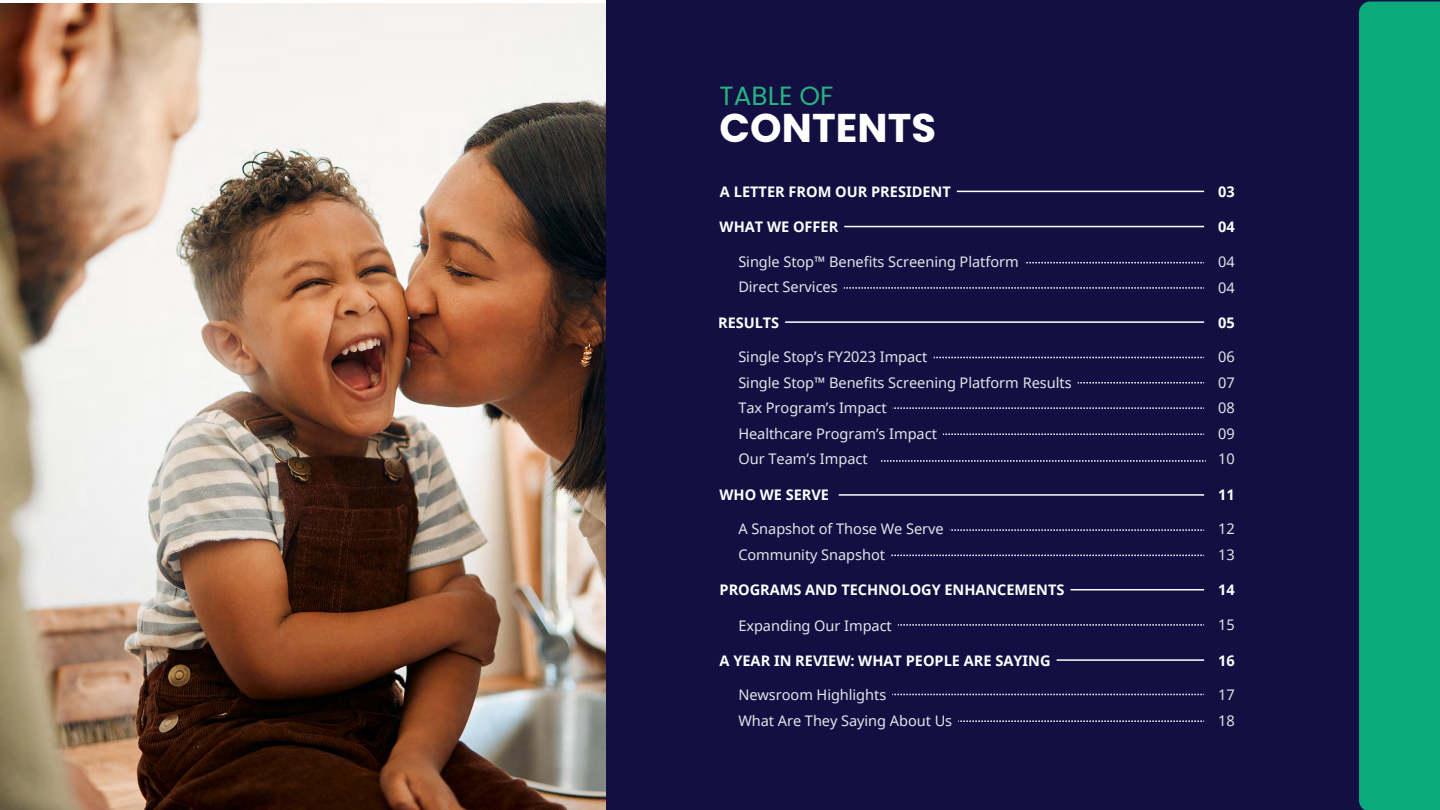
<style>
.page{position:relative;width:1440px;height:810px;background:#fff}
.page>*{position:absolute;margin:0;border:0;box-sizing:border-box;transform-origin:0 0}
.t1{font:700 40.1px "Poppins";color:#fff}
.t2{font:26.3px "Poppins";color:#27b47f}
.t3{font:14.6px/25.5px "Noto Sans";letter-spacing:-.005em;color:#e5e6e7;text-align:justify}
.t4{font:700 14.6px "Noto Sans";color:#fff}
</style>
<div class="page">
<img style="left:0;top:3px;width:606px;height:807px">
<div style="left:606px;top:0;width:834px;height:810px;background:#130f43"></div>
<hr style="left:720px;top:191px;width:484px;height:1px;background:#fff">
<hr style="left:720px;top:226px;width:484px;height:1px;background:#fff">
<hr style="left:720px;top:321px;width:484px;height:2px;background:#fff">
<div style="left:1359px;top:2px;width:81px;height:808px;background:#0baa7c"></div>
<svg style="left:720px;top:190px;width:237px;height:2px"></svg>
<div style="left:714px;top:214px;width:130px;height:26px;background:#130f43;border-radius:7px"></div>
<svg style="left:843px;top:261px;width:361px;height:28px"></svg>
<svg style="left:720px;top:321px;width:65px;height:2px"></svg>
<hr style="left:720px;top:494px;width:484px;height:2px;background:#fff">
<hr style="left:720px;top:659px;width:484px;height:2px;background:#fff">
<svg style="left:720px;top:659px;width:337px;height:2px"></svg>
<div style="left:714px;top:481px;width:125px;height:26px;background:#130f43;border-radius:7px"></div>
<svg style="left:898px;top:624px;width:306px;height:2px"></svg>
<svg style="left:892px;top:693px;width:312px;height:29px"></svg>
<hr style="left:720px;top:589px;width:484px;height:1px;background:#fff">
<svg style="left:720px;top:589px;width:351px;height:2px"></svg>
<svg style="left:891px;top:529px;width:313px;height:28px"></svg>
<svg style="left:881px;top:356px;width:325px;height:106px"></svg>
<h1 class="t2" style="left:720px;top:78px;width:115px">TABLE OF</h1>
<h3 class="t1" style="left:720px;top:100px;width:218px">CONTENTS</h3>
<p class="t4" style="left:720px;top:181px;width:232px">A LETTER FROM OUR PRESIDENT</p>
<h3 class="t4" style="left:720px;top:217px;width:120px">WHAT WE OFFER</h3>
<p class="t3" style="left:738px;top:248px;width:282px">Single Stop™ Benefits Screening Platform</p>
<p class="t3" style="left:738px;top:274px;width:101px">Direct Services</p>
<p class="t4" style="left:718px;top:312px;width:63px">RESULTS</p>
<p class="t3" style="left:738px;top:344px;width:191px">Single Stop’s FY2023 Impact</p>
<p class="t3" style="left:738px;top:369px;width:335px">Single Stop™ Benefits Screening Platform Results</p>
<p class="t3" style="left:738px;top:395px;width:150px">Tax Program’s Impact</p>
<h4 class="t3" style="left:738px;top:420px;width:200px">Healthcare Program’s Impact</h4>
<h3 class="t3" style="left:738px;top:446px;width:131px">Our Team’s Impact</h3>
<p class="t4" style="left:720px;top:484px;width:111px">WHO WE SERVE</p>
<p class="t3" style="left:738px;top:516px;width:207px">A Snapshot of Those We Serve</p>
<p class="t3" style="left:738px;top:542px;width:148px">Community Snapshot</p>
<p class="t4" style="left:720px;top:580px;width:346px">PROGRAMS AND TECHNOLOGY ENHANCEMENTS</p>
<p class="t3" style="left:738px;top:612px;width:155px">Expanding Our Impact</p>
<p class="t4" style="left:720px;top:650px;width:332px">A YEAR IN REVIEW: WHAT PEOPLE ARE SAYING</p>
<p class="t3" style="left:738px;top:682px;width:149px">Newsroom Highlights</p>
<h3 class="t3" style="left:738px;top:707px;width:215px">What Are They Saying About Us</h3>
<p class="t4" style="left:1218px;top:181px;width:18px">03</p>
<h3 class="t4" style="left:1218px;top:217px;width:18px">04</h3>
<p class="t3" style="left:1218px;top:249px;width:18px">04</p>
<p class="t3" style="left:1218px;top:274px;width:18px">04</p>
<p class="t4" style="left:1218px;top:312px;width:18px">05</p>
<h4 class="t3" style="left:1218px;top:344px;width:18px">06<br>07<br>08<br>09<br>10</h4>
<h3 class="t4" style="left:1218px;top:484px;width:18px">11</h3>
<p class="t3" style="left:1218px;top:516px;width:18px">12<br>13</p>
<p class="t4" style="left:1218px;top:580px;width:18px">14</p>
<p class="t3" style="left:1218px;top:612px;width:18px">15</p>
<h4 class="t4" style="left:1218px;top:650px;width:18px">16</h4>
<p class="t3" style="left:1218px;top:682px;width:18px">17</p>
<p class="t3" style="left:1218px;top:707px;width:18px">18</p>
</div>
